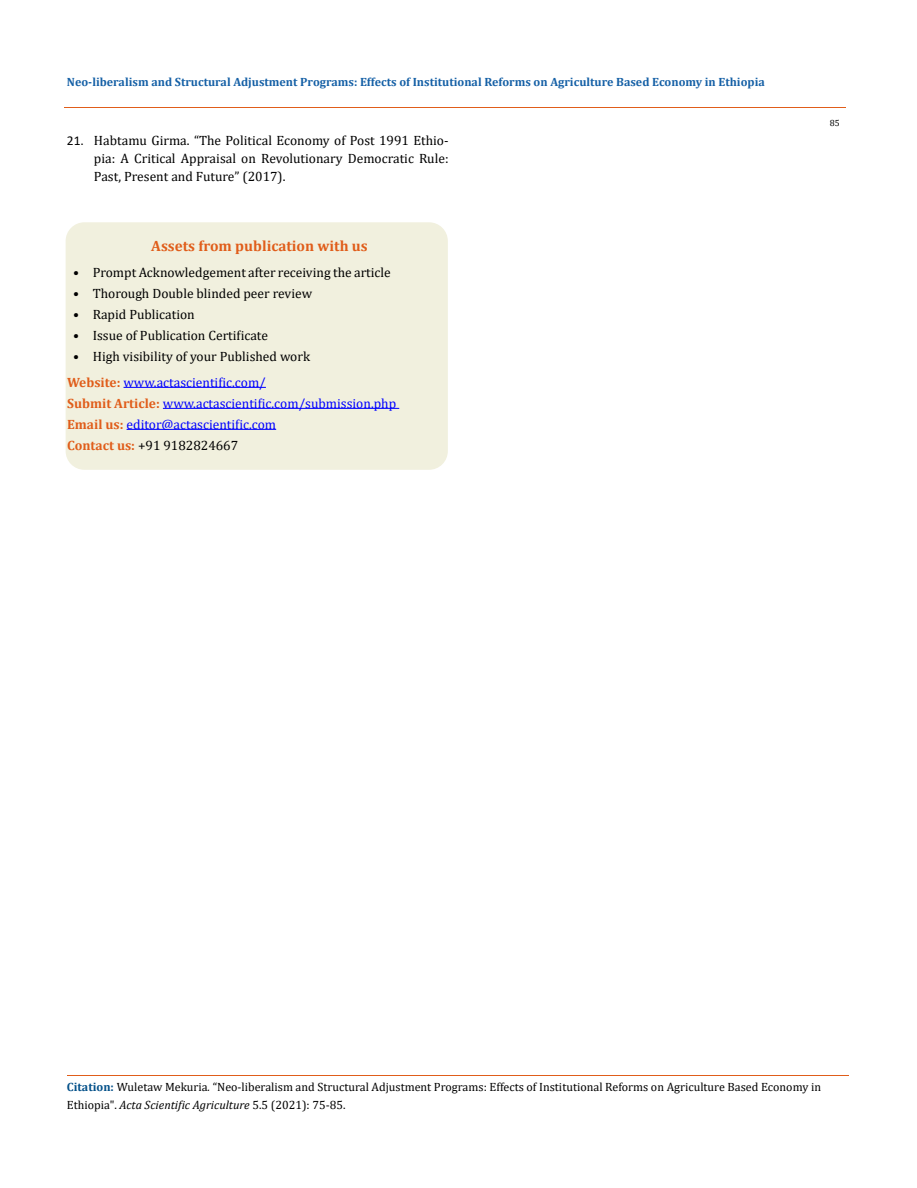
<style>
.page{position:relative;width:917px;height:1188px;background:#fff}
.page>*{position:absolute;margin:0;border:0;box-sizing:border-box;transform-origin:0 0}
.t1{font:700 15px "Cambria";color:#e05d1a}
.t2{font:13.5px/18px "Cambria";color:#000;text-align:justify}
.t3{font:13.5px/21px "Cambria";color:#00f}
.t4{font:12px/18px "Cambria";color:#000}
.t5{font:700 12px "Cambria";color:#1560a6}
.t6{font:9px "Cambria";color:#000}
.s1{font-family:"Calibri"}
.s2{font-weight:700;color:#e05d1a}
.s3{color:#000}
.s4{font-weight:700;color:#035089}
.s5{font-style:italic}
</style>
<div class="page">
<div style="left:66px;top:223px;width:381px;height:246px;background:#f1f0de;border-radius:18px"></div>
<div style="left:66px;top:222px;width:382px;height:248px;border:2px solid #f1f0de;border-radius:18px"></div>
<hr style="left:123px;top:387px;width:143px;height:1px;background:#00f">
<hr style="left:163px;top:408px;width:236px;height:1px;background:#00f">
<hr style="left:127px;top:429px;width:149px;height:1px;background:#00f">
<hr style="left:64px;top:108px;width:781px;height:1px;background:#e05d1a">
<hr style="left:67px;top:1076px;width:781px;height:1px;background:#e05d1a">
<p class="t5" style="left:67px;top:73px;width:699px">Neo-liberalism and Structural Adjustment Programs: Effects of Institutional Reforms on Agriculture Based Economy in Ethiopia</p>
<p class="t2" style="left:94px;top:132px;width:356px;text-indent:-27px"><span class="s1">21.</span> Habtamu Girma. “The Political Economy of Post 1991 Ethio&shy;pia: A Critical Appraisal on Revolutionary Democratic Rule:<br>Past, Present and Future” (2017).</p>
<p class="t1" style="left:151px;top:236px;width:218px">Assets from publication with us</p>
<p class="t2" style="left:73px;top:263px;width:319px">• Prompt Acknowledgement after receiving the article</p>
<p class="t2" style="left:73px;top:284px;width:240px">• Thorough Double blinded peer review</p>
<p class="t2" style="left:73px;top:305px;width:123px">• Rapid Publication</p>
<p class="t2" style="left:73px;top:326px;width:196px">• Issue of Publication Certificate</p>
<p class="t2" style="left:73px;top:347px;width:238px">• High visibility of your Published work</p>
<p class="t3" style="left:67px;top:371px;width:330px"><span class="s2">Website:</span> www.actascientific.com/<br><span class="s2">Submit Article:</span> www.actascientific.com/submission.php <span class="s2">Email us:</span> editor@actascientific.com<br><span class="s2">Contact us:</span> <span class="s3">+91 9182824667</span></p>
<p class="t6" style="left:829px;top:118px;width:11px">85</p>
<p class="t4" style="left:67px;top:1078px;width:755px"><span class="s4">Citation:</span> Wuletaw Mekuria<span class="s5">.</span> “Neo-liberalism and Structural Adjustment Programs: Effects of Institutional Reforms on Agriculture Based Economy in<br>Ethiopia". <span class="s5">Acta Scientific Agriculture</span> 5.5 (2021): 75-85.</p>
</div>
